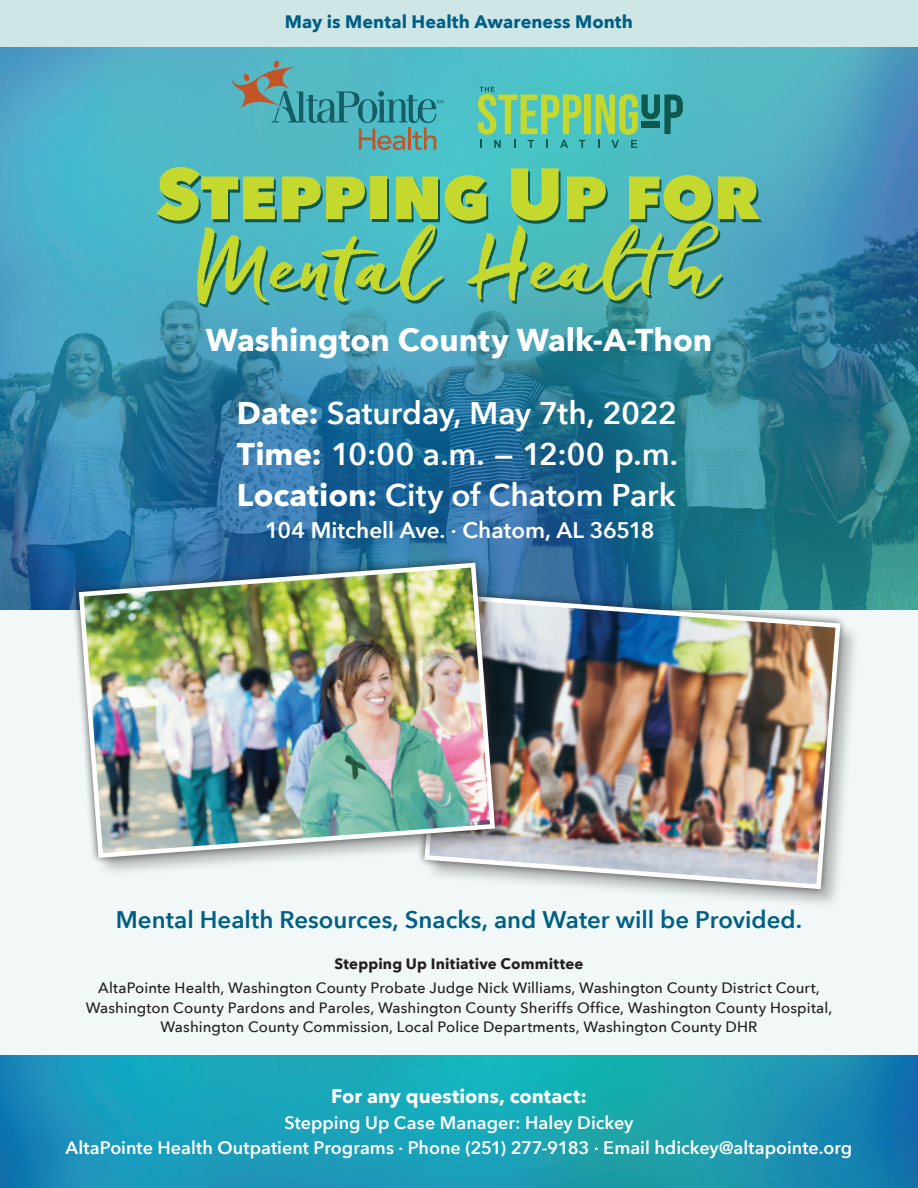
<style>
.page{position:relative;width:918px;height:1188px;background:#f1f8f7}
.page>*{position:absolute;margin:0;border:0;box-sizing:border-box;transform-origin:0 0}
.t1{font:87.3px "Freeland";color:#c4d82d}
.t2{font:800 71.7px "Avenir Next";color:#c4d82d}
.t3{font:700 31.5px "Avenir Next";color:#fff}
.t4{font:600 31.35px/41.1px "Avenir Next";color:#fff;text-align:justify}
.t5{font:600 24px "Avenir Next";color:#015f84}
.t6{font:600 22.5px "Avenir Next";color:#fff}
.t7{font:700 19.5px "Avenir Next";color:#fff}
.t8{font:600 18px/25.7px "Avenir Next";color:#fff;text-align:center}
.t9{font:700 18px "Avenir Next";letter-spacing:.005em;color:#015f84}
.t10{font:500 15px/19.5px "Avenir Next";letter-spacing:.005em;color:#231f20;text-align:center}
.t11{font:700 15px "Avenir Next";letter-spacing:.01em;color:#231f20}
.s1{font-weight:700}
</style>
<div class="page">
<img style="left:0;top:46px;width:918px;height:563px">
<img style="left:0;top:1055px;width:918px;height:133px">
<div style="left:424px;top:594px;width:437px;height:315px;background:#231f20;opacity:.3"></div>
<svg style="left:424px;top:585px;width:425px;height:313px"></svg>
<img style="left:424px;top:592px;width:419px;height:300px">
<div style="left:585px;top:95px;width:6px;height:39px;background:#c4d82d"></div>
<svg style="left:595px;top:94px;width:88px;height:54px;background:#5baf8a"></svg>
<svg style="left:478px;top:87px;width:107px;height:61px;background:#6ec691"></svg>
<svg style="left:232px;top:60px;width:211px;height:90px;background:#54aab1"></svg>
<div style="left:0;top:0;width:918px;height:46px;background:#cfe6e7"></div>
<div style="left:79px;top:563px;width:436px;height:315px;background:#231f20;opacity:.3"></div>
<svg style="left:70px;top:554px;width:434px;height:313px"></svg>
<img style="left:76px;top:560px;width:421px;height:300px">
<p class="t9" style="left:285px;top:6px;width:350px">May is Mental Health Awareness Month</p>
<h2 class="t2" style="left:156px;top:150px;width:605px">Stepping Up for</h2>
<h1 class="t1" style="left:197px;top:208px;width:545px">Mental Health</h1>
<h3 class="t3" style="left:206px;top:313px;width:508px">Washington County Walk-A-Thon</h3>
<h3 class="t4" style="left:237px;top:392px;width:443px"><span class="s1">Date:</span> Saturday, May 7th, 2022<br><span class="s1">Time:</span> 10:00 a.m. — 12:00 p.m.<br><span class="s1">Location:</span> City of Chatom Park</h3>
<h3 class="t6" style="left:265px;top:511px;width:391px">104 Mitchell Ave. · Chatom, AL 36518</h3>
<h3 class="t5" style="left:116px;top:899px;width:688px">Mental Health Resources, Snacks, and Water will be Provided.</h3>
<p class="t11" style="left:335px;top:951px;width:250px">Stepping Up Initiative Committee</p>
<p class="t10" style="left:86px;top:978px;width:748px">AltaPointe Health, Washington County Probate Judge Nick Williams, Washington County District Court,<br>Washington County Pardons and Paroles, Washington County Sheriffs Office, Washington County Hospital,<br>Washington County Commission, Local Police Departments, Washington County DHR</p>
<h3 class="t7" style="left:331px;top:1079px;width:257px">For any questions, contact:</h3>
<p class="t8" style="left:66px;top:1109px;width:788px">Stepping Up Case Manager: Haley Dickey<br>AltaPointe Health Outpatient Programs · Phone (251) 277-9183 · Email hdickey@altapointe.org</p>
</div>
